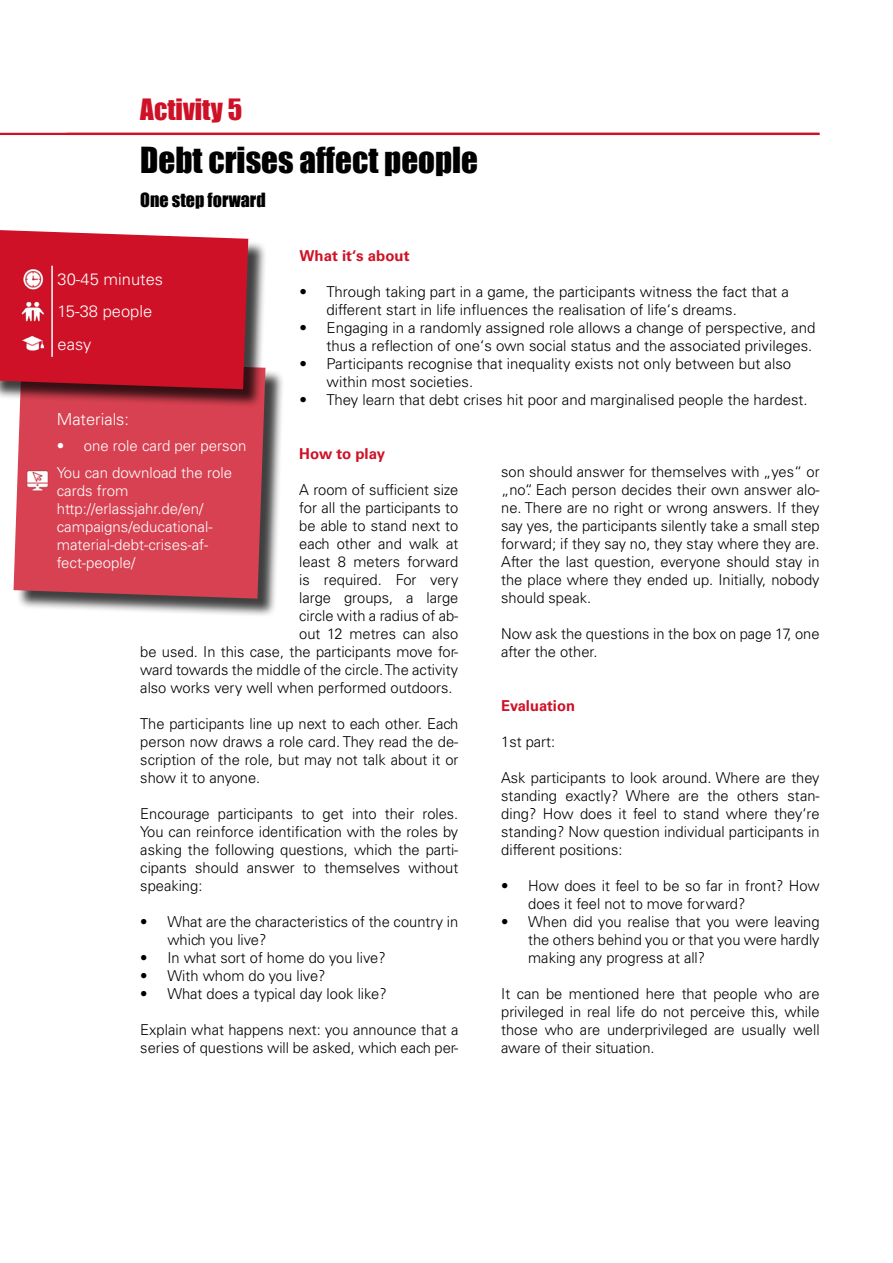
<style>
.page{position:relative;width:893px;height:1263px;background:#fff}
.page>*{position:absolute;margin:0;border:0;box-sizing:border-box;transform-origin:0 0}
.t1{font:33px "Impact";color:#000}
.t2{font:27px "Impact";color:#ce1126}
.t3{font:18px "Impact";color:#000}
.t4{font:300 16.5px/32.5px "Univers LT Std";color:#fff}
.t5{font:300 15px/18px "Univers LT Std";color:#000;text-align:justify}
.t6{font:300 15px/18px "Univers LT Std";color:#fff}
.t7{font:700 15px "Univers LT Std";color:#ce1126}
</style>
<div class="page">
<div style="left:16px;top:362px;width:269px;height:255px;background:#000;opacity:.75"></div>
<div style="left:14px;top:408px;width:251px;height:191px;background:#d84151"></div>
<div style="left:0;top:232px;width:267px;height:176px;background:#000;opacity:.75"></div>
<svg style="left:0;top:230px;width:248px;height:159px;background:#ca182c"></svg>
<hr style="left:51px;top:266px;width:2px;height:91px;background:#fff">
<img style="left:20px;top:330px;width:27px;height:27px">
<img style="left:20px;top:297px;width:27px;height:27px">
<img style="left:20px;top:266px;width:27px;height:26px">
<img style="left:24px;top:468px;width:27px;height:27px">
<hr style="left:0;top:133px;width:820px;height:2px;background:#ce1126">
<h2 class="t2" style="left:140px;top:89px;width:103px">Activity 5</h2>
<h1 class="t1" style="left:140px;top:134px;width:339px">Debt crises affect people</h1>
<p class="t3" style="left:140px;top:186px;width:127px">One step forward</p>
<p class="t4" style="left:58px;top:263px;width:107px">30-45 minutes<br>15-38 people easy</p>
<p class="t7" style="left:300px;top:247px;width:112px">What it‘s about</p>
<p class="t5" style="left:327px;top:283px;width:464px;text-indent:-27px">• Through taking part in a game, the participants witness the fact that a different start in life influences the realisation of life‘s dreams.</p>
<p class="t5" style="left:300px;top:319px;width:517px;text-align:right">• Engaging in a randomly assigned role allows a change of perspective, and thus a reflection of one‘s own social status and the associated privileges.</p>
<p class="t5" style="left:327px;top:355px;width:466px;text-indent:-27px">• Participants recognise that inequality exists not only between but also within most societies.</p>
<p class="t5" style="left:300px;top:391px;width:510px">• They learn that debt crises hit poor and marginalised people the hardest.</p>
<p class="t4" style="left:57px;top:403px;width:74px">Materials:</p>
<p class="t6" style="left:57px;top:433px;width:191px;line-height:26.5px">• one role card per person<br>You can download the role</p>
<p class="t6" style="left:57px;top:481px;width:157px">cards from http://erlassjahr.de/en/ campaigns/educational&shy;material-debt-crises-af&shy;fect-people/</p>
<p class="t7" style="left:299px;top:445px;width:87px">How to play</p>
<p class="t5" style="left:299px;top:481px;width:161px">A room of sufficient size</p>
<p class="t5" style="left:299px;top:499px;width:161px">for all the participants to</p>
<p class="t5" style="left:299px;top:517px;width:161px">be able to stand next to</p>
<p class="t5" style="left:299px;top:535px;width:161px">each other and walk at</p>
<p class="t5" style="left:299px;top:553px;width:161px">least 8 meters forward</p>
<p class="t5" style="left:299px;top:571px;width:161px">is required. For very</p>
<p class="t5" style="left:299px;top:589px;width:161px">large groups, a large</p>
<p class="t5" style="left:299px;top:607px;width:161px">circle with a radius of ab-</p>
<p class="t5" style="left:299px;top:625px;width:161px">out 12 metres can also</p>
<p class="t5" style="left:140px;top:643px;width:319px">be used. In this case, the participants move for-</p>
<p class="t5" style="left:140px;top:661px;width:319px">ward towards the middle of the circle. The activity</p>
<p class="t5" style="left:140px;top:679px;width:314px">also works very well when performed outdoors.</p>
<p class="t5" style="left:140px;top:715px;width:320px">The participants line up next to each other. Each person now draws a role card. They read the de&shy;scription of the role, but may not talk about it or show it to anyone.</p>
<p class="t5" style="left:140px;top:805px;width:320px">Encourage participants to get into their roles.<br>You can reinforce identification with the roles by asking the following questions, which the parti&shy;cipants should answer to themselves without speaking:</p>
<p class="t5" style="left:167px;top:913px;width:293px;text-indent:-27px">• What are the characteristics of the country in which you live?</p>
<p class="t5" style="left:140px;top:949px;width:247px">• In what sort of home do you live?</p>
<p class="t5" style="left:140px;top:967px;width:187px">• With whom do you live?</p>
<p class="t5" style="left:140px;top:985px;width:248px">• What does a typical day look like?</p>
<p class="t5" style="left:140px;top:1021px;width:320px">Explain what happens next: you announce that a series of questions will be asked, which each per-</p>
<p class="t5" style="left:501px;top:463px;width:320px">son should answer for themselves with „yes“ or „no“. Each person decides their own answer alo&shy;ne. There are no right or wrong answers. If they say yes, the participants silently take a small step forward; if they say no, they stay where they are.<br>After the last question, everyone should stay in the place where they ended up. Initially, nobody should speak.</p>
<p class="t5" style="left:501px;top:625px;width:320px">Now ask the questions in the box on page 17, one after the other.</p>
<p class="t7" style="left:501px;top:697px;width:75px">Evaluation</p>
<p class="t5" style="left:501px;top:733px;width:55px">1st part:</p>
<p class="t5" style="left:501px;top:769px;width:320px">Ask participants to look around. Where are they standing exactly? Where are the others stan&shy;ding? How does it feel to stand where they‘re standing? Now question individual participants in different positions:</p>
<p class="t5" style="left:528px;top:877px;width:293px;text-indent:-27px">• How does it feel to be so far in front? How does it feel not to move forward?</p>
<p class="t5" style="left:528px;top:913px;width:293px;text-indent:-27px">• When did you realise that you were leaving the others behind you or that you were hardly making any progress at all?</p>
<p class="t5" style="left:501px;top:985px;width:320px">It can be mentioned here that people who are privileged in real life do not perceive this, while those who are underprivileged are usually well aware of their situation.</p>
</div>
